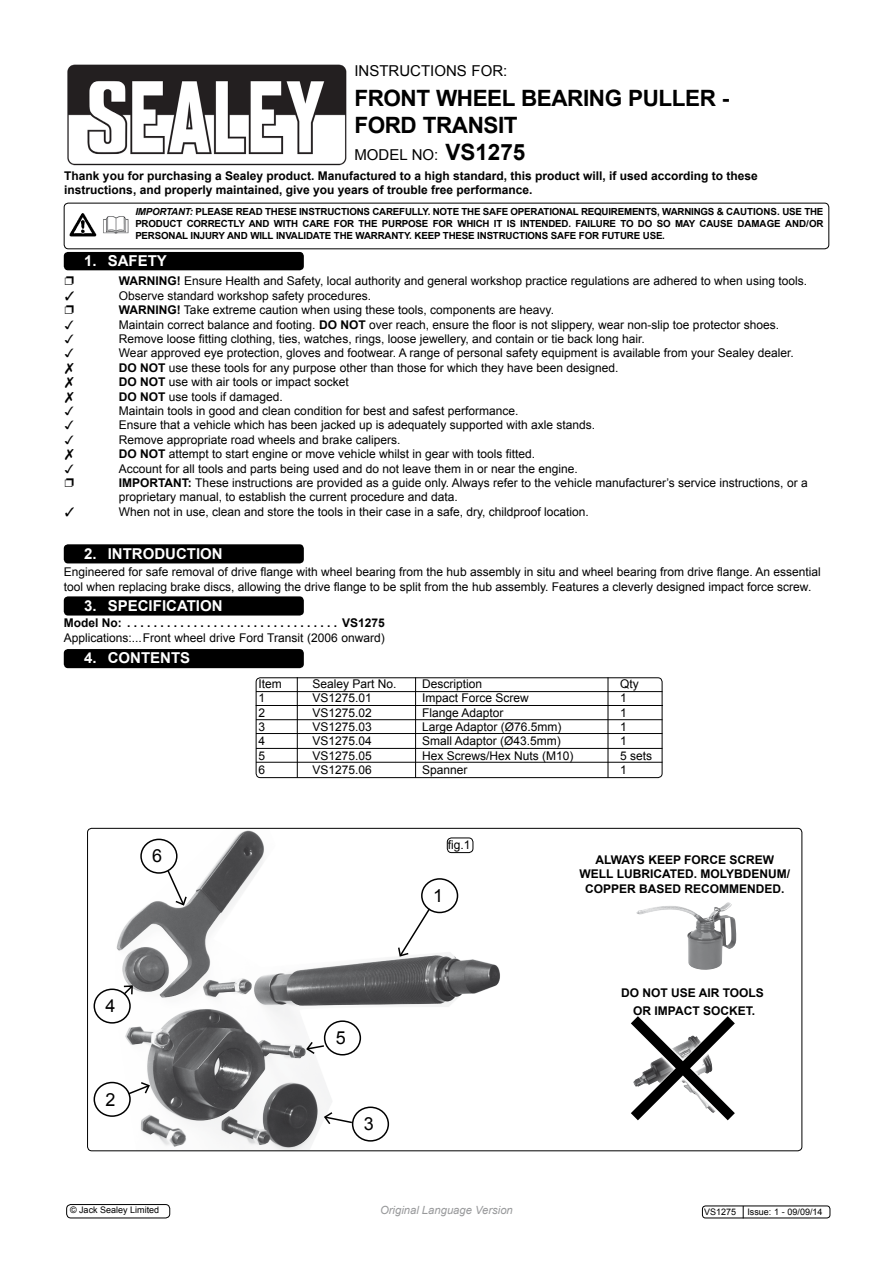
<style>
.page{position:relative;width:893px;height:1263px;background:#fff}
.page>*{position:absolute;margin:0;border:0;box-sizing:border-box;transform-origin:0 0}
.t1{font:700 22.5px/27px "Arial";letter-spacing:-.02em;color:#000}
.t2{font:18px "Arial";color:#000}
.t3{font:700 15px "Arial";color:#fff}
.t4{font:15px "Arial";color:#000}
.t5{font:12px/14.4px "Arial";color:#000}
.t6{font:700 12px/14.4px "Arial";color:#000;text-align:center}
.t7{font:italic 11.25px "Arial";color:#98999b}
.t8{font:700 9.75px/11.7px "Arial";letter-spacing:-.02em;color:#000;text-align:justify}
.t9{font:9px "Arial";color:#000}
.s1{font-weight:400;font-size:15px}
.s2{font-style:italic}
.s3{font-weight:700}
</style>
<div class="page">
<img style="left:67px;top:64px;width:279px;height:101px">
<div style="left:702px;top:1205px;width:128px;height:13px;border:1px solid #000;border-radius:3px"></div>
<svg style="left:743px;top:1206px;width:1px;height:12px"></svg>
<div style="left:66px;top:1204px;width:104px;height:14px;border:1px solid #000;border-radius:4px"></div>
<div style="left:256px;top:677px;width:406px;height:101px;border:1px solid #000;border-radius:4px"></div>
<hr style="left:256px;top:705px;width:407px;height:1px;background:#000">
<hr style="left:256px;top:719px;width:406px;height:1px;background:#000">
<hr style="left:256px;top:733px;width:406px;height:1px;background:#000">
<hr style="left:256px;top:748px;width:406px;height:1px;background:#000">
<hr style="left:256px;top:762px;width:406px;height:1px;background:#000">
<hr style="left:256px;top:691px;width:406px;height:1px;background:#000">
<hr style="left:297px;top:677px;width:1px;height:100px;background:#000">
<hr style="left:415px;top:677px;width:1px;height:100px;background:#000">
<hr style="left:608px;top:677px;width:1px;height:100px;background:#000">
<div style="left:64px;top:252px;width:240px;height:18px;background:#000;border-radius:4px"></div>
<div style="left:64px;top:203px;width:765px;height:46px;border:1px solid #000;border-radius:4px"></div>
<img style="left:69px;top:213px;width:28px;height:24px">
<img style="left:103px;top:216px;width:26px;height:18px">
<div style="left:64px;top:544px;width:240px;height:19px;background:#000;border-radius:4px"></div>
<div style="left:64px;top:596px;width:240px;height:19px;background:#000;border-radius:4px"></div>
<div style="left:64px;top:649px;width:240px;height:19px;background:#000;border-radius:4px"></div>
<img style="left:116px;top:830px;width:384px;height:319px">
<div style="left:352px;top:1106px;width:37px;height:35px;border:2px solid #000;border-radius:50%"></div>
<div style="left:94px;top:988px;width:37px;height:35px;border:2px solid #000;border-radius:50%"></div>
<div style="left:324px;top:1020px;width:37px;height:35px;border:2px solid #000;border-radius:50%"></div>
<div style="left:94px;top:1082px;width:37px;height:35px;border:2px solid #000;border-radius:50%"></div>
<div style="left:140px;top:839px;width:38px;height:35px;border:2px solid #000;border-radius:50%"></div>
<div style="left:421px;top:878px;width:37px;height:35px;border:2px solid #000;border-radius:50%"></div>
<svg style="left:397px;top:907px;width:35px;height:51px"></svg>
<svg style="left:166px;top:868px;width:22px;height:39px"></svg>
<svg style="left:122px;top:984px;width:12px;height:12px"></svg>
<svg style="left:127px;top:1081px;width:24px;height:15px"></svg>
<svg style="left:323px;top:1111px;width:31px;height:15px"></svg>
<svg style="left:305px;top:1040px;width:21px;height:15px"></svg>
<div style="left:447px;top:837px;width:26px;height:16px;border:1px solid #000;border-radius:4px"></div>
<img style="left:636px;top:902px;width:100px;height:68px">
<svg style="left:633px;top:1035px;width:83px;height:78px"></svg>
<p class="t4" style="left:354px;top:61px;width:154px">InstructionS For:</p>
<h1 class="t1" style="left:354px;top:86px;width:376px">FRONT WHEEL BEARING PULLER -<br>FORD TRANSIT</h1>
<p class="t4" style="left:354px;top:145px;width:12px">model</p>
<h1 class="t1" style="left:412px;top:140px;width:115px"><span class="s1">No:</span> VS1275</h1>
<p class="t6" style="left:64px;top:169px;width:695px;text-align:left">Thank you for purchasing a Sealey product. Manufactured to a high standard, this product will, if used according to these instructions, and properly maintained, give you years of trouble free performance.</p>
<p class="t8" style="left:135px;top:206px;width:690px"><span class="s2">IMPORTANT:</span> PLEASE READ THESE INSTRUCTIONS CAREFULLY. NOTE THE SAFE OPERATIONAL REQUIREMENTS, WARNINGS &amp; CAUTIONS. USE THE PRODUCT CORRECTLY AND WITH CARE FOR THE PURPOSE FOR WHICH IT IS INTENDED. FAILURE TO DO SO MAY CAUSE DAMAGE AND/OR PERSONAL INJURY AND WILL INVALIDATE THE WARRANTY. KEEP THESE INSTRUCTIONS SAFE FOR FUTURE USE.</p>
<p class="t3" style="left:84px;top:251px;width:84px">1. sAfeTy</p>
<p class="t5" style="left:119px;top:274px;width:690px"><span class="s3">WARNING!</span> Ensure Health and Safety, local authority and general workshop practice regulations are adhered to when using tools.</p>
<p class="t5" style="left:119px;top:288px;width:690px">Observe standard workshop safety procedures.<br><span class="s3">WARNING!</span> Take extreme caution when using these tools, components are heavy.<br>Maintain correct balance and footing. <span class="s3">DO NOT</span> over reach, ensure the floor is not slippery, wear non-slip toe protector shoes.<br>Remove loose fitting clothing, ties, watches, rings, loose jewellery, and contain or tie back long hair.<br>Wear approved eye protection, gloves and footwear. A range of personal safety equipment is available from your Sealey dealer.<br><span class="s3">DO NOT</span> use these tools for any purpose other than those for which they have been designed.<br><span class="s3">DO NOT</span> use with air tools or impact socket<br><span class="s3">DO NOT</span> use tools if damaged.<br>Maintain tools in good and clean condition for best and safest performance.<br>Ensure that a vehicle which has been jacked up is adequately supported with axle stands.<br>Remove appropriate road wheels and brake calipers.<br><span class="s3">DO NOT</span> attempt to start engine or move vehicle whilst in gear with tools fitted.<br>Account for all tools and parts being used and do not leave them in or near the engine.<br><span class="s3">IMPORTANT:</span> These instructions are provided as a guide only. Always refer to the vehicle manufacturer’s service instructions, or a proprietary manual, to establish the current procedure and data.</p>
<p class="t5" style="left:119px;top:504px;width:472px">When not in use, clean and store the tools in their case in a safe, dry, childproof location.</p>
<p class="t3" style="left:84px;top:543px;width:24px">2. introduction</p>
<p class="t5" style="left:64px;top:565px;width:759px">Engineered for safe removal of drive flange with wheel bearing from the hub assembly in situ and wheel bearing from drive flange. An essential tool when replacing brake discs, allowing the drive flange to be split from the hub assembly. Features a cleverly designed impact force screw.</p>
<p class="t3" style="left:84px;top:595px;width:23px">3. specification</p>
<p class="t6" style="left:64px;top:616px;width:63px">Model No: .................................</p>
<p class="t6" style="left:342px;top:616px;width:44px">VS1275</p>
<p class="t5" style="left:64px;top:631px;width:322px">Applications:...Front wheel drive Ford Transit (2006 onward)</p>
<p class="t3" style="left:84px;top:648px;width:46px">4. Contents</p>
<h2 class="t2" style="left:152px;top:844px;width:12px">6</h2>
<h2 class="t2" style="left:106px;top:994px;width:12px">4</h2>
<h2 class="t2" style="left:106px;top:1087px;width:12px">2</h2>
<p class="t5" style="left:258px;top:676px;width:25px">Item</p>
<p class="t5" style="left:312px;top:676px;width:86px">Sealey Part No.</p>
<p class="t5" style="left:422px;top:676px;width:62px">Description</p>
<p class="t5" style="left:620px;top:676px;width:20px">Qty</p>
<p class="t5" style="left:258px;top:691px;width:8px">1</p>
<p class="t5" style="left:312px;top:691px;width:61px">VS1275.01</p>
<p class="t5" style="left:422px;top:691px;width:108px">Impact Force Screw</p>
<p class="t5" style="left:620px;top:691px;width:8px">1</p>
<p class="t5" style="left:258px;top:705px;width:8px">2</p>
<p class="t5" style="left:312px;top:705px;width:61px">VS1275.02</p>
<p class="t5" style="left:422px;top:705px;width:83px">Flange Adaptor</p>
<p class="t5" style="left:620px;top:705px;width:8px">1</p>
<p class="t5" style="left:258px;top:720px;width:8px">3</p>
<p class="t5" style="left:312px;top:720px;width:61px">VS1275.03</p>
<p class="t5" style="left:422px;top:720px;width:141px">Large Adaptor (Ø76.5mm)</p>
<p class="t5" style="left:620px;top:720px;width:8px">1</p>
<p class="t5" style="left:258px;top:734px;width:8px">4</p>
<p class="t5" style="left:312px;top:734px;width:61px">VS1275.04</p>
<p class="t5" style="left:422px;top:734px;width:140px">Small Adaptor (Ø43.5mm)</p>
<p class="t5" style="left:620px;top:734px;width:8px">1</p>
<p class="t5" style="left:258px;top:748px;width:8px">5</p>
<p class="t5" style="left:312px;top:748px;width:61px">VS1275.05</p>
<p class="t5" style="left:422px;top:748px;width:153px">Hex Screws/Hex Nuts (M10)</p>
<p class="t5" style="left:620px;top:748px;width:34px">5 sets</p>
<p class="t5" style="left:258px;top:763px;width:8px">6</p>
<p class="t5" style="left:312px;top:763px;width:61px">VS1275.06</p>
<p class="t5" style="left:422px;top:763px;width:47px">Spanner</p>
<p class="t5" style="left:620px;top:763px;width:8px">1</p>
<h2 class="t2" style="left:336px;top:1026px;width:12px">5</h2>
<h2 class="t2" style="left:364px;top:1112px;width:12px">3</h2>
<p class="t5" style="left:448px;top:837px;width:24px">fig.1</p>
<h2 class="t2" style="left:433px;top:884px;width:12px">1</h2>
<p class="t6" style="left:580px;top:853px;width:212px">ALWAYS KEEP FORCE SCREW<br>WELL LUBRICATED. MOLYBDENUM/<br>COPPER BASED RECOMMENDED.</p>
<p class="t6" style="left:621px;top:985px;width:144px;line-height:18px">DO NOT USE AIR TOOLS<br>OR IMPACT SOCKET.</p>
<p class="t9" style="left:70px;top:1204px;width:91px">© Jack Sealey Limited</p>
<p class="t7" style="left:380px;top:1202px;width:134px">Original Language Version</p>
<p class="t9" style="left:704px;top:1205px;width:120px">VS1275 Issue: 1 - 09/09/14</p>
</div>
